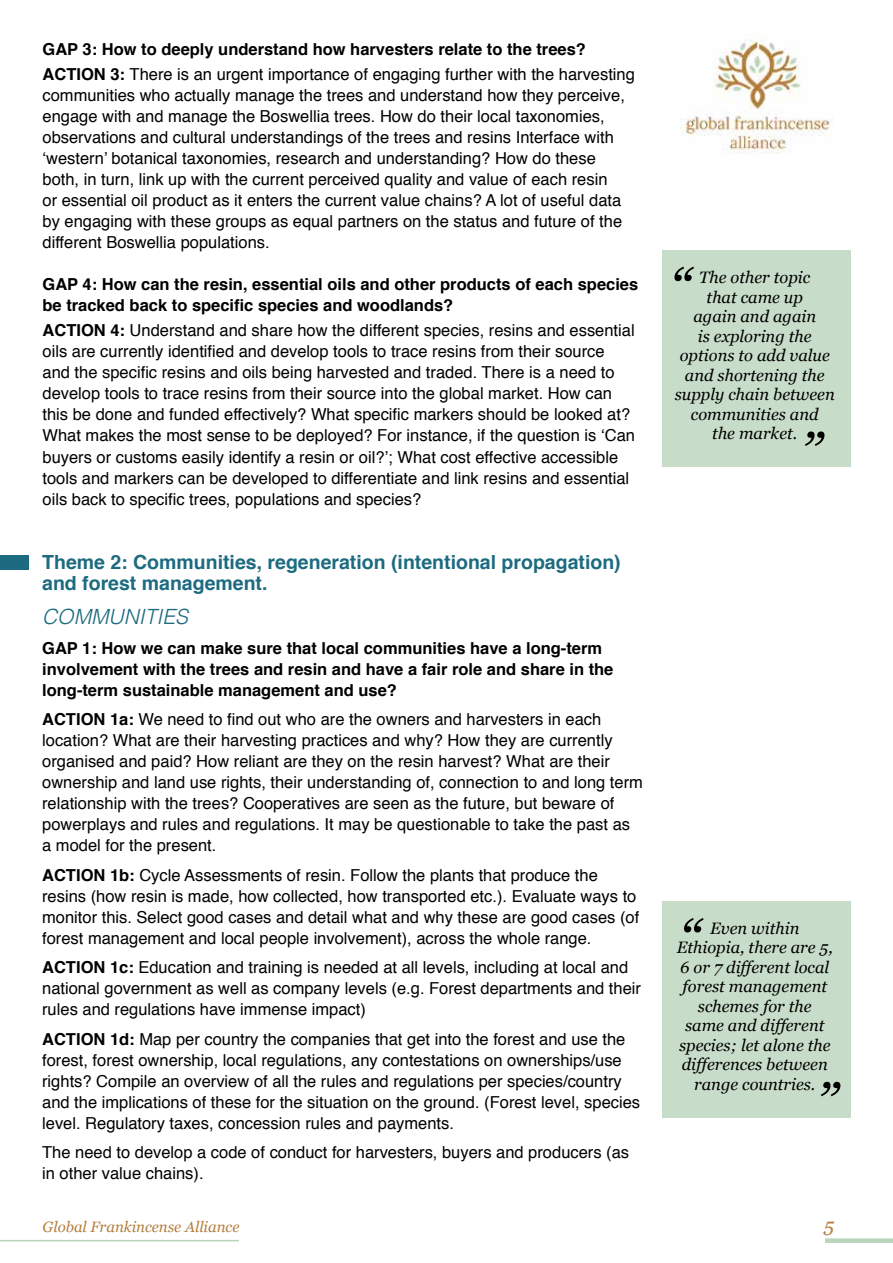
<style>
.page{position:relative;width:893px;height:1263px;background:#fff}
.page>*{position:absolute;margin:0;border:0;box-sizing:border-box;transform-origin:0 0}
.t1{font:italic 54.9px "Georgia";color:#000}
.t2{font:italic 300 21px "Helvetica";color:#1d6b80}
.t3{font:700 19.5px/21px "Helvetica";color:#1d6b80}
.t4{font:italic 19.5px "Georgia";color:#b57f3c}
.t5{font:16.5px/21px "Helvetica";color:#000}
.t6{font:700 16.5px/21px "Helvetica";color:#000}
.t7{font:italic 16.5px/19.5px "Georgia";color:#000;text-align:center}
.t8{font:italic 15px "Georgia";color:#b57f3c}
.s1{font-weight:400}
.s2{font-weight:700}
</style>
<div class="page">
<div style="left:825px;top:1238px;width:68px;height:5px;background:#b9d5bb"></div>
<hr style="left:0;top:1240px;width:239px;height:1px;background:#b9d5bb">
<img style="left:681px;top:33px;width:152px;height:121px">
<div style="left:662px;top:901px;width:188px;height:216px;background:#c8ddc9"></div>
<div style="left:662px;top:251px;width:188px;height:216px;background:#c8ddc9"></div>
<div style="left:0;top:555px;width:29px;height:14px;background:#1d6b80"></div>
<p class="t6" style="left:43px;top:37px;width:594px;line-height:25.2px">GAP 3: How to deeply understand how harvesters relate to the trees?<br>ACTION 3: <span class="s1">There is an urgent importance of engaging further with the harvesting</span></p>
<p class="t5" style="left:43px;top:85px;width:584px">communities who actually manage the trees and understand how they perceive, engage with and manage the Boswellia trees. How do their local taxonomies, observations and cultural understandings of the trees and resins Interface with ‘western’ botanical taxonomies, research and understanding? How do these both, in turn, link up with the current perceived quality and value of each resin or essential oil product as it enters the current value chains? A lot of useful data by engaging with these groups as equal partners on the status and future of the different Boswellia populations.</p>
<p class="t6" style="left:43px;top:274px;width:597px">GAP 4: How can the resin, essential oils and other products of each species be tracked back to specific species and woodlands?</p>
<p class="t5" style="left:43px;top:321px;width:594px"><span class="s2">ACTION 4:</span> Understand and share how the different species, resins and essential oils are currently identified and develop tools to trace resins from their source and the specific resins and oils being harvested and traded. There is a need to develop tools to trace resins from their source into the global market. How can this be done and funded effectively? What specific markers should be looked at?<br>What makes the most sense to be deployed? For instance, if the question is ‘Can buyers or customs easily identify a resin or oil?’; What cost effective accessible tools and markers can be developed to differentiate and link resins and essential oils back to specific trees, populations and species?</p>
<p class="t3" style="left:42px;top:551px;width:580px">Theme 2: Communities, regeneration (intentional propagation) and forest management.</p>
<p class="t2" style="left:42px;top:599px;width:147px">COMMUNITIES</p>
<p class="t6" style="left:42px;top:638px;width:573px">GAP 1: How we can make sure that local communities have a long-term involvement with the trees and resin and have a fair role and share in the long-term sustainable management and use?</p>
<p class="t5" style="left:42px;top:709px;width:602px"><span class="s2">ACTION 1a:</span> We need to find out who are the owners and harvesters in each location? What are their harvesting practices and why? How they are currently organised and paid? How reliant are they on the resin harvest? What are their ownership and land use rights, their understanding of, connection to and long term relationship with the trees? Cooperatives are seen as the future, but beware of powerplays and rules and regulations. It may be questionable to take the past as a model for the present.</p>
<p class="t5" style="left:42px;top:865px;width:599px"><span class="s2">ACTION 1b:</span> Cycle Assessments of resin. Follow the plants that produce the resins (how resin is made, how collected, how transported etc.). Evaluate ways to monitor this. Select good cases and detail what and why these are good cases (of forest management and local people involvement), across the whole range.</p>
<p class="t5" style="left:42px;top:957px;width:600px"><span class="s2">ACTION 1c:</span> Education and training is needed at all levels, including at local and national government as well as company levels (e.g. Forest departments and their rules and regulations have immense impact)</p>
<p class="t5" style="left:42px;top:1029px;width:599px"><span class="s2">ACTION 1d:</span> Map per country the companies that get into the forest and use the forest, forest ownership, local regulations, any contestations on ownerships/use rights? Compile an overview of all the rules and regulations per species/country and the implications of these for the situation on the ground. (Forest level, species level. Regulatory taxes, concession rules and payments.</p>
<p class="t5" style="left:42px;top:1142px;width:588px">The need to develop a code of conduct for harvesters, buyers and producers (as in other value chains).</p>
<h1 class="t1" style="left:669px;top:249px;width:23px">“</h1>
<p class="t7" style="left:675px;top:267px;width:161px">The other topic<br>that came up<br>again and again<br>is exploring the options to add value and shortening the supply chain between communities and<br>the market.</p>
<h1 class="t1" style="left:830px;top:464px;width:23px;rotate:-180deg">“</h1>
<h1 class="t1" style="left:679px;top:900px;width:23px">“</h1>
<p class="t7" style="left:677px;top:917px;width:158px">Even within<br>Ethiopia, there are 5,<br>6 or 7 different local forest management schemes for the same and different species; let alone the differences between range countries.</p>
<h1 class="t1" style="left:845px;top:1114px;width:23px;rotate:-180deg">“</h1>
<p class="t8" style="left:43px;top:1216px;width:198px">Global Frankincense Alliance</p>
<p class="t4" style="left:824px;top:1211px;width:12px">5</p>
</div>
